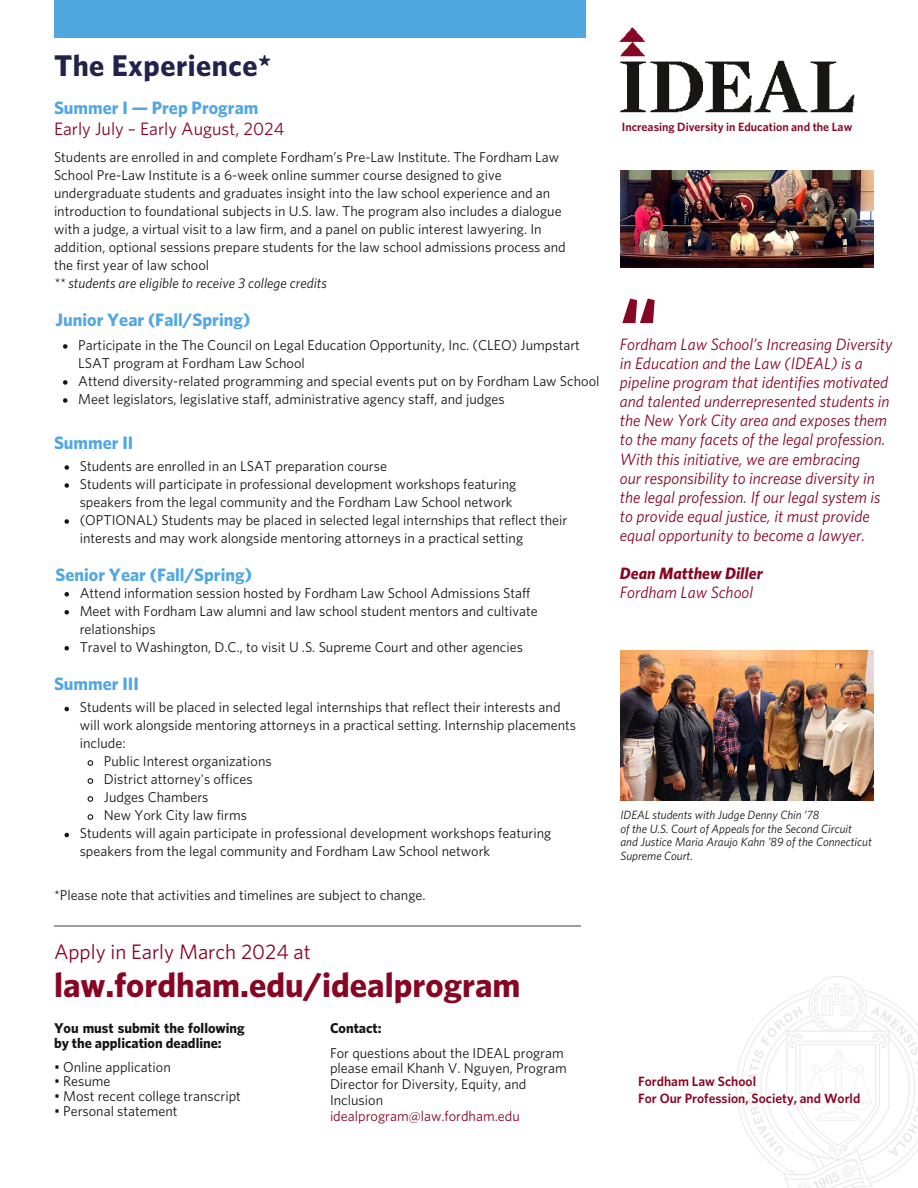
<style>
.page{position:relative;width:918px;height:1188px;background:#fff}
.page>*{position:absolute;margin:0;border:0;box-sizing:border-box;transform-origin:0 0}
.t1{font:700 77.85px "Whitney";color:#870624}
.t2{font:700 34.5px "Whitney";color:#870624}
.t3{font:700 30px "Whitney";letter-spacing:.015em;color:#21234b}
.t4{font:21px "Whitney";color:#870624}
.t5{font:700 18px "Whitney";color:#51a8e1}
.t6{font:18px "Whitney";color:#870624}
.t7{font:italic 16.5px "Whitney";color:#870624}
.t8{font:italic 700 16.5px "Whitney";color:#870624}
.t9{font:14.25px/18px "Whitney";color:#171615}
.t10{font:700 14.25px/14.7px "Whitney";color:#171615}
.t11{font:italic 14.25px "Whitney";color:#171615}
.t12{font:600 13.5px "Whitney";color:#870624}
.t13{font:italic 12px/13.5px "Whitney";color:#171615}
.t14{font:600 12px "Whitney";color:#870624}
.s1{color:#870624}
</style>
<div class="page">
<img style="left:619px;top:27px;width:236px;height:86px">
<img style="left:621px;top:170px;width:252px;height:97px">
<img style="left:621px;top:650px;width:252px;height:151px">
<hr style="left:54px;top:925px;width:527px;height:2px;background:#9c9c9b">
<img style="left:737px;top:977px;width:181px;height:211px">
<svg style="left:64px;top:465px;width:5px;height:5px"></svg>
<svg style="left:64px;top:483px;width:5px;height:5px"></svg>
<svg style="left:64px;top:519px;width:5px;height:5px"></svg>
<svg style="left:64px;top:592px;width:5px;height:5px"></svg>
<svg style="left:64px;top:610px;width:5px;height:5px"></svg>
<svg style="left:64px;top:646px;width:5px;height:5px"></svg>
<svg style="left:64px;top:707px;width:5px;height:4px"></svg>
<svg style="left:87px;top:760px;width:7px;height:6px"></svg>
<svg style="left:87px;top:778px;width:7px;height:6px"></svg>
<svg style="left:87px;top:796px;width:7px;height:6px"></svg>
<svg style="left:87px;top:814px;width:7px;height:6px"></svg>
<svg style="left:64px;top:833px;width:5px;height:4px"></svg>
<svg style="left:63px;top:344px;width:5px;height:5px"></svg>
<svg style="left:63px;top:380px;width:5px;height:5px"></svg>
<svg style="left:63px;top:398px;width:5px;height:5px"></svg>
<div style="left:54px;top:0;width:531px;height:37px;background:#51a8e1"></div>
<p class="t3" style="left:54px;top:48px;width:219px">The Experience*</p>
<p class="t5" style="left:54px;top:97px;width:206px">Summer I — Prep Program</p>
<p class="t6" style="left:54px;top:118px;width:232px">Early July – Early August, 2024</p>
<p class="t9" style="left:54px;top:148px;width:513px">Students are enrolled in and complete Fordham’s Pre-Law Institute. The Fordham Law School Pre-Law Institute is a 6-week online summer course designed to give undergraduate students and graduates insight into the law school experience and an introduction to foundational subjects in U.S. law. The program also includes a dialogue with a judge, a virtual visit to a law firm, and a panel on public interest lawyering. In addition, optional sessions prepare students for the law school admissions process and the first year of law school</p>
<p class="t11" style="left:54px;top:274px;width:274px">** students are eligible to receive 3 college credits</p>
<p class="t5" style="left:55px;top:309px;width:196px">Junior Year (Fall/Spring)</p>
<p class="t9" style="left:78px;top:336px;width:503px">Participate in the The Council on Legal Education Opportunity, Inc. (CLEO) Jumpstart<br>LSAT program at Fordham Law School</p>
<p class="t9" style="left:78px;top:372px;width:523px">Attend diversity-related programming and special events put on by Fordham Law School</p>
<p class="t9" style="left:78px;top:390px;width:428px">Meet legislators, legislative staff, administrative agency staff, and judges</p>
<p class="t5" style="left:54px;top:432px;width:81px">Summer II</p>
<p class="t9" style="left:80px;top:457px;width:309px">Students are enrolled in an LSAT preparation course</p>
<p class="t9" style="left:80px;top:475px;width:438px">Students will participate in professional development workshops featuring speakers from the legal community and the Fordham Law School network</p>
<p class="t9" style="left:80px;top:511px;width:489px">(OPTIONAL) Students may be placed in selected legal internships that reflect their interests and may work alongside mentoring attorneys in a practical setting</p>
<p class="t5" style="left:55px;top:563px;width:198px">Senior Year (Fall/Spring)</p>
<p class="t9" style="left:80px;top:584px;width:452px">Attend information session hosted by Fordham Law School Admissions Staff</p>
<p class="t9" style="left:80px;top:602px;width:460px">Meet with Fordham Law alumni and law school student mentors and cultivate relationships</p>
<p class="t9" style="left:80px;top:638px;width:445px">Travel to Washington, D.C., to visit U .S. Supreme Court and other agencies</p>
<p class="t5" style="left:54px;top:673px;width:86px">Summer III</p>
<p class="t9" style="left:80px;top:698px;width:498px">Students will be placed in selected legal internships that reflect their interests and will work alongside mentoring attorneys in a practical setting. Internship placements include:</p>
<p class="t9" style="left:104px;top:752px;width:169px">Public Interest organizations</p>
<p class="t9" style="left:104px;top:770px;width:150px">District attorney's offices</p>
<p class="t9" style="left:104px;top:788px;width:106px">Judges Chambers</p>
<p class="t9" style="left:104px;top:806px;width:145px">New York City law firms</p>
<p class="t9" style="left:80px;top:824px;width:473px">Students will again participate in professional development workshops featuring speakers from the legal community and Fordham Law School network</p>
<p class="t9" style="left:54px;top:886px;width:373px">*Please note that activities and timelines are subject to change.</p>
<p class="t4" style="left:54px;top:939px;width:258px">Apply in Early March 2024 at</p>
<p class="t2" style="left:54px;top:964px;width:468px">law.fordham.edu/idealprogram</p>
<p class="t10" style="left:54px;top:1020px;width:192px">You must submit the following by the application deadline:</p>
<p class="t10" style="left:330px;top:1020px;width:53px">Contact:</p>
<p class="t9" style="left:330px;top:1045px;width:238px;line-height:15.8px">For questions about the IDEAL program please email Khanh V. Nguyen, Program<br>Director for Diversity, Equity, and<br>Inclusion <span class="s1">idealprogram@law.fordham.edu</span></p>
<p class="t9" style="left:54px;top:1058px;width:118px">• Online application</p>
<p class="t9" style="left:54px;top:1072px;width:58px">• Resume</p>
<p class="t9" style="left:54px;top:1087px;width:188px">• Most recent college transcript</p>
<p class="t9" style="left:54px;top:1102px;width:125px">• Personal statement</p>
<p class="t14" style="left:622px;top:120px;width:232px">Increasing Diversity in Education and the Law</p>
<p class="t1" style="left:621px;top:278px;width:39px">“</p>
<p class="t7" style="left:620px;top:334px;width:274px">Fordham Law School’s Increasing Diversity</p>
<p class="t7" style="left:620px;top:353px;width:244px">in Education and the Law (IDEAL) is a</p>
<p class="t7" style="left:620px;top:372px;width:270px">pipeline program that identifies motivated</p>
<p class="t7" style="left:620px;top:391px;width:271px">and talented underrepresented students in</p>
<p class="t7" style="left:620px;top:410px;width:269px">the New York City area and exposes them</p>
<p class="t7" style="left:620px;top:430px;width:267px">to the many facets of the legal profession.</p>
<p class="t7" style="left:620px;top:449px;width:242px">With this initiative, we are embracing</p>
<p class="t7" style="left:620px;top:468px;width:256px">our responsibility to increase diversity in</p>
<p class="t7" style="left:620px;top:487px;width:262px">the legal profession. If our legal system is</p>
<p class="t7" style="left:620px;top:506px;width:252px">to provide equal justice, it must provide</p>
<p class="t7" style="left:620px;top:525px;width:247px">equal opportunity to become a lawyer.</p>
<p class="t8" style="left:620px;top:563px;width:144px">Dean Matthew Diller</p>
<p class="t7" style="left:620px;top:583px;width:135px">Fordham Law School</p>
<p class="t13" style="left:621px;top:808px;width:200px">IDEAL students with Judge Denny Chin ’78</p>
<p class="t13" style="left:621px;top:822px;width:233px">of the U.S. Court of Appeals for the Second Circuit</p>
<p class="t13" style="left:621px;top:835px;width:253px">and Justice Maria Araujo Kahn ’89 of the Connecticut<br>Supreme Court.</p>
<p class="t12" style="left:638px;top:1073px;width:119px">Fordham Law School</p>
<p class="t12" style="left:638px;top:1090px;width:224px">For Our Profession, Society, and World</p>
</div>
